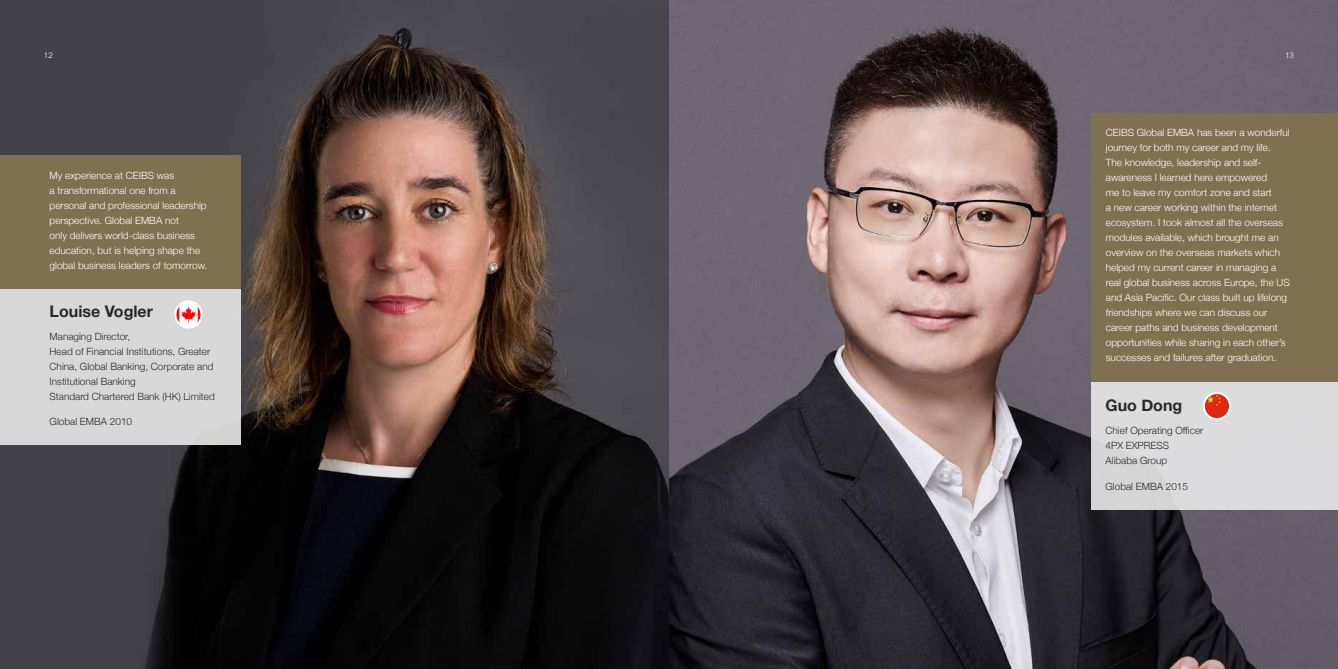
<style>
.page{position:relative;width:1338px;height:669px;background:#fff}
.page>*{position:absolute;margin:0;border:0;box-sizing:border-box;transform-origin:0 0}
.t1{font:700 16px "Helvetica Neue";color:#292929}
.t2{font:300 10px/15px "Helvetica Neue";color:#fff}
.t3{font:300 10px/15px "Helvetica Neue";color:#292929}
.t4{font:300 8px "Helvetica Neue";color:#fff}
</style>
<div class="page">
<img style="left:0;top:0;width:1338px;height:669px">
<div style="left:1091px;top:113px;width:247px;height:270px;background:#7f7050"></div>
<div style="left:1091px;top:383px;width:247px;height:127px;background:#dcdbdd"></div>
<img style="left:1205px;top:394px;width:24px;height:24px;border-radius:12px">
<div style="left:1203px;top:392px;width:28px;height:28px;border:2px solid #fff;border-radius:50%"></div>
<div style="left:0;top:156px;width:240px;height:133px;background:#7f7050"></div>
<div style="left:0;top:289px;width:240px;height:156px;background:#d8d8d9"></div>
<img style="left:176px;top:302px;width:25px;height:25px;border-radius:12px">
<div style="left:174px;top:300px;width:29px;height:29px;border:2px solid #fff;border-radius:50%"></div>
<p class="t4" style="left:44px;top:49px;width:10px">12</p>
<p class="t4" style="left:1285px;top:49px;width:10px">13</p>
<p class="t2" style="left:50px;top:167px;width:159px">My experience at CEIBS was<br>a transformational one from a personal and professional leadership perspective. Global EMBA not<br>only delivers world-class business education, but is helping shape the global business leaders of tomorrow.</p>
<h1 class="t1" style="left:50px;top:299px;width:105px">Louise Vogler</h1>
<p class="t3" style="left:50px;top:328px;width:167px">Managing Director,<br>Head of Financial Institutions, Greater<br>China, Global Banking, Corporate and<br>Institutional Banking<br>Standard Chartered Bank (HK) Limited</p>
<p class="t3" style="left:50px;top:413px;width:84px">Global EMBA 2010</p>
<p class="t2" style="left:1106px;top:124px;width:185px">CEIBS Global EMBA has been a wonderful journey for both my career and my life.<br>The knowledge, leadership and self&shy;awareness I learned here empowered<br>me to leave my comfort zone and start<br>a new career working within the internet ecosystem. I took almost all the overseas modules available, which brought me an overview on the overseas markets which helped my current career in managing a real global business across Europe, the US and Asia Pacific. Our class built up lifelong friendships where we can discuss our career paths and business development opportunities while sharing in each other’s successes and failures after graduation.</p>
<h1 class="t1" style="left:1106px;top:392px;width:78px">Guo Dong</h1>
<p class="t3" style="left:1106px;top:422px;width:99px">Chief Operating Officer<br>4PX EXPRESS<br>Alibaba Group</p>
<p class="t3" style="left:1106px;top:479px;width:84px">Global EMBA 2015</p>
</div>
